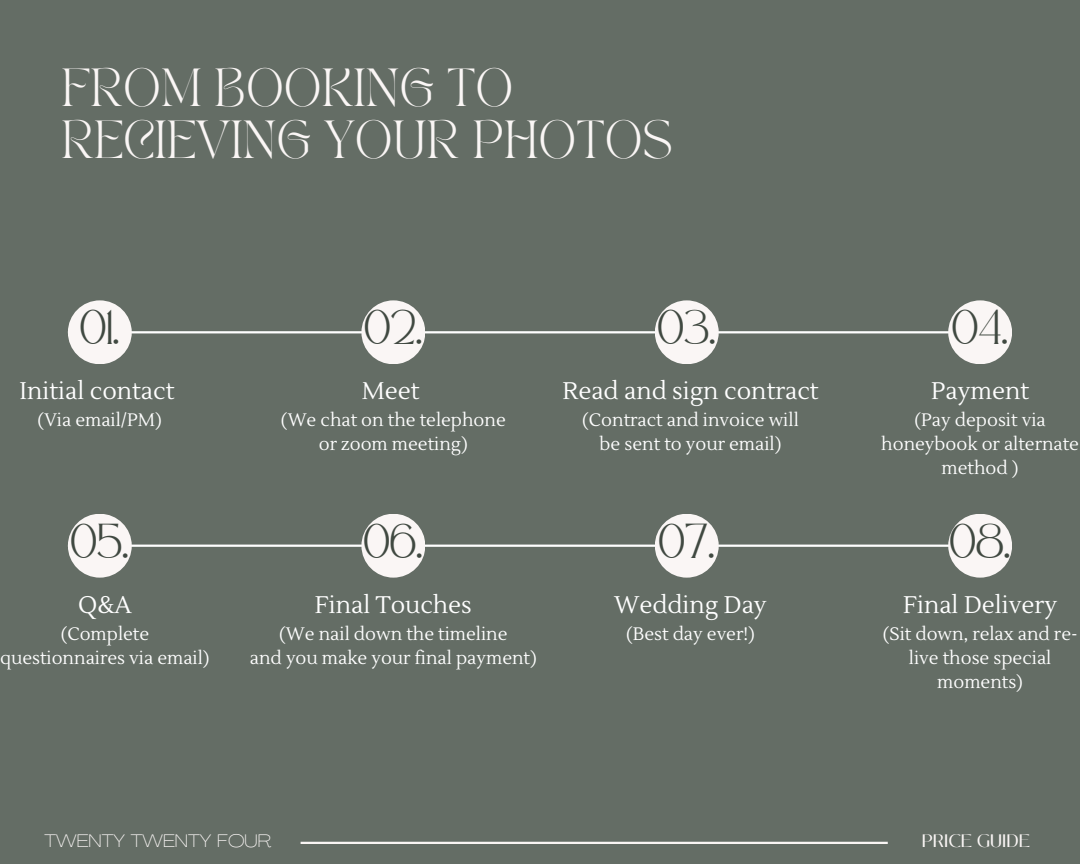
<style>
.page{position:relative;width:1080px;height:864px;background:#646d65}
.page>*{position:absolute;margin:0;border:0;box-sizing:border-box;transform-origin:0 0}
.t1{font:37.5px/51.6px "TAN PEARL Regular";color:#faf6f5}
.t2{font:24px "Lustria";color:#fff}
.t3{font:24px "Safira March";color:#404941}
.t4{font:18px/24px "Lustria";color:#fff;text-align:center}
.t5{font:100 expanded 18px "Agrandir";color:#faf6f5}
.t6{font:18px "Black Mango";color:#faf6f5}
</style>
<div class="page">
<hr style="left:68px;top:331px;width:935px;height:2px;background:#fff">
<div style="left:68px;top:300px;width:64px;height:64px;background:#faf6f5;border-radius:50%"></div>
<div style="left:361px;top:300px;width:64px;height:64px;background:#faf6f5;border-radius:50%"></div>
<div style="left:655px;top:300px;width:64px;height:64px;background:#faf6f5;border-radius:50%"></div>
<div style="left:948px;top:300px;width:64px;height:64px;background:#faf6f5;border-radius:50%"></div>
<hr style="left:68px;top:545px;width:935px;height:2px;background:#fff">
<div style="left:68px;top:514px;width:64px;height:64px;background:#faf6f5;border-radius:50%"></div>
<div style="left:361px;top:514px;width:64px;height:64px;background:#faf6f5;border-radius:50%"></div>
<div style="left:655px;top:514px;width:64px;height:64px;background:#faf6f5;border-radius:50%"></div>
<div style="left:948px;top:514px;width:64px;height:64px;background:#faf6f5;border-radius:50%"></div>
<hr style="left:301px;top:842px;width:587px;height:2px;background:#faf6f5">
<p class="t1" style="left:61px;top:66px;width:613px">FROM BOOKING TO<br>RECIEVING YOUR PHOTOS</p>
<p class="t3" style="left:80px;top:322px;width:41px">01.</p>
<p class="t3" style="left:365px;top:322px;width:59px">02.</p>
<p class="t3" style="left:658px;top:322px;width:59px">03.</p>
<p class="t3" style="left:952px;top:322px;width:57px">04.</p>
<p class="t2" style="left:20px;top:376px;width:156px">Initial contact</p>
<p class="t4" style="left:38px;top:409px;width:126px">(Via email/PM)</p>
<p class="t2" style="left:562px;top:376px;width:258px">Read and sign contract</p>
<p class="t4" style="left:582px;top:409px;width:218px">(Contract and invoice will</p>
<p class="t4" style="left:600px;top:433px;width:183px">be sent to your email)</p>
<p class="t2" style="left:931px;top:376px;width:100px">Payment</p>
<p class="t4" style="left:881px;top:409px;width:199px">(Pay deposit via honeybook or alternate method )</p>
<p class="t2" style="left:362px;top:376px;width:59px">Meet</p>
<p class="t4" style="left:281px;top:409px;width:226px">(We chat on the telephone</p>
<p class="t4" style="left:319px;top:433px;width:150px">or zoom meeting)</p>
<p class="t3" style="left:71px;top:535px;width:59px">05.</p>
<p class="t3" style="left:364px;top:535px;width:60px">06.</p>
<p class="t3" style="left:659px;top:535px;width:57px">07.</p>
<p class="t3" style="left:950px;top:535px;width:62px">08.</p>
<p class="t2" style="left:78px;top:590px;width:55px">Q&amp;A</p>
<p class="t4" style="left:0;top:622px;width:211px">(Complete questionnaires via email)</p>
<p class="t2" style="left:614px;top:590px;width:154px">Wedding Day</p>
<p class="t4" style="left:626px;top:622px;width:130px">(Best day ever!)</p>
<p class="t2" style="left:903px;top:590px;width:156px">Final Delivery</p>
<p class="t4" style="left:883px;top:622px;width:196px">(Sit down, relax and re&shy;live those special moments)</p>
<p class="t2" style="left:315px;top:591px;width:158px">Final Touches</p>
<p class="t4" style="left:279px;top:623px;width:230px">(We nail down the timeline</p>
<p class="t4" style="left:250px;top:647px;width:288px">and you make your final payment)</p>
<p class="t5" style="left:44px;top:834px;width:228px">TWENTY TWENTY FOUR</p>
<p class="t6" style="left:922px;top:828px;width:110px">PRICE GUIDE</p>
</div>
